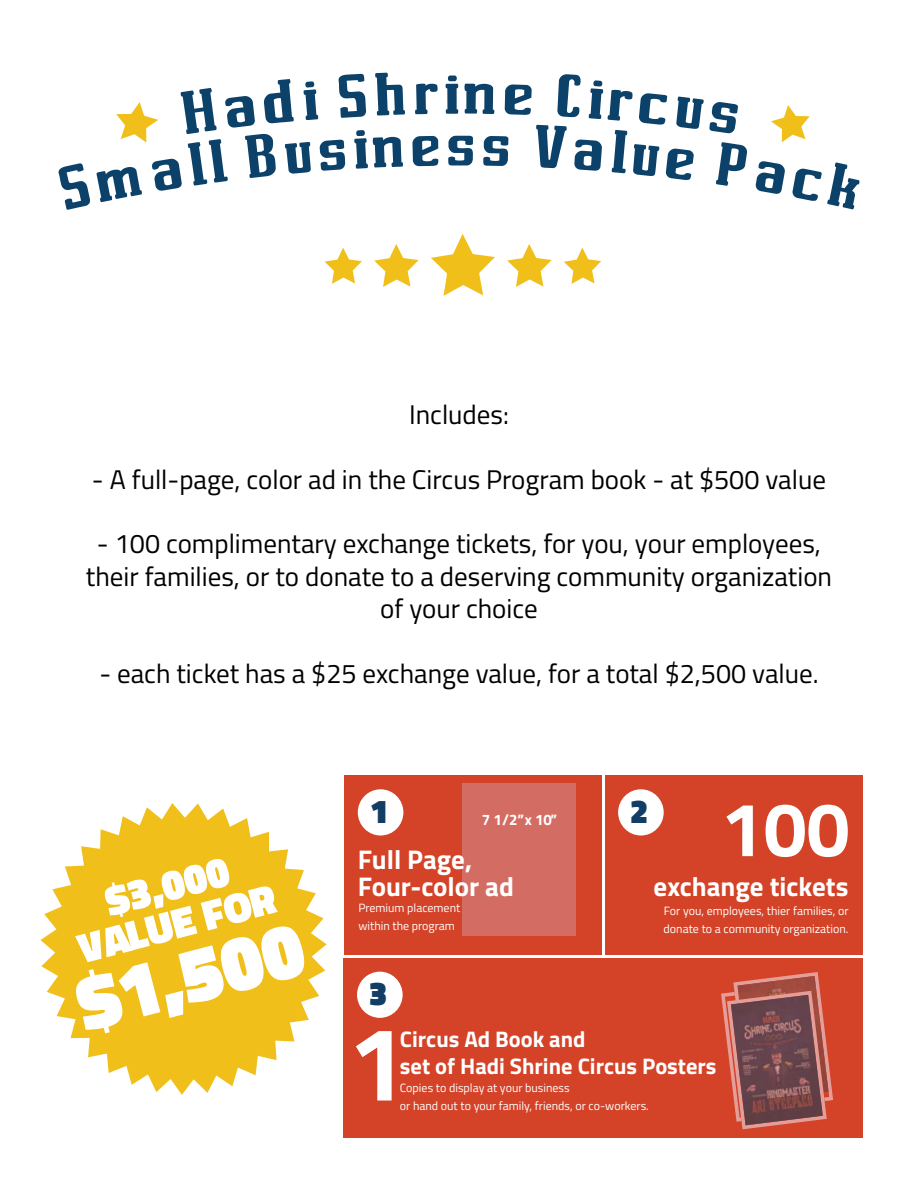
<style>
.page{position:relative;width:918px;height:1188px;background:#fff}
.page>*{position:absolute;margin:0;border:0;box-sizing:border-box;transform-origin:0 0}
.t1{font:900 78.15px "Cairo";color:#fff}
.t2{font:900 42.75px "Cairo";color:#fff}
.t3{font:900 42.6px "Cairo";color:#fff}
.t4{font:900 33.3px "Cairo";color:#123d65}
.t5{font:27px/32.4px "Cairo";color:#000;text-align:center}
.t6{font:700 27px/27px "Cairo";color:#fff}
.t7{font:700 22.5px/27px "Cairo";color:#fff}
.t8{font:700 15.15px "Cairo";color:#fff}
.t9{font:12px/18px "Cairo";color:#fff}
.s1{font-size:42.3px}
.s2{font-size:42.15px}
</style>
<div class="page">
<svg style="left:771px;top:105px;width:39px;height:37px"></svg>
<svg style="left:415px;top:84px;width:23px;height:30px"></svg>
<svg style="left:446px;top:76px;width:12px;height:38px"></svg>
<svg style="left:464px;top:84px;width:30px;height:30px"></svg>
<svg style="left:505px;top:84px;width:27px;height:31px"></svg>
<svg style="left:557px;top:74px;width:24px;height:43px"></svg>
<svg style="left:589px;top:80px;width:43px;height:41px"></svg>
<svg style="left:639px;top:93px;width:28px;height:32px"></svg>
<svg style="left:676px;top:97px;width:62px;height:36px"></svg>
<svg style="left:58px;top:163px;width:32px;height:47px"></svg>
<svg style="left:97px;top:73px;width:308px;height:129px"></svg>
<svg style="left:412px;top:136px;width:26px;height:30px"></svg>
<svg style="left:448px;top:136px;width:25px;height:30px"></svg>
<svg style="left:483px;top:136px;width:25px;height:30px"></svg>
<svg style="left:536px;top:125px;width:31px;height:43px"></svg>
<svg style="left:574px;top:140px;width:28px;height:31px"></svg>
<svg style="left:612px;top:130px;width:15px;height:43px"></svg>
<svg style="left:633px;top:144px;width:26px;height:32px"></svg>
<svg style="left:666px;top:149px;width:28px;height:31px"></svg>
<svg style="left:716px;top:142px;width:31px;height:44px"></svg>
<svg style="left:756px;top:161px;width:29px;height:33px"></svg>
<svg style="left:792px;top:162px;width:67px;height:47px"></svg>
<svg style="left:374px;top:244px;width:45px;height:43px"></svg>
<svg style="left:431px;top:234px;width:64px;height:62px"></svg>
<svg style="left:507px;top:244px;width:45px;height:43px"></svg>
<svg style="left:564px;top:248px;width:37px;height:36px"></svg>
<svg style="left:325px;top:248px;width:37px;height:36px"></svg>
<div style="left:343px;top:958px;width:519px;height:179px;background:#d44227"></div>
<div style="left:357px;top:972px;width:46px;height:46px;background:#fff;border-radius:50%"></div>
<svg style="left:356px;top:1031px;width:36px;height:70px"></svg>
<svg style="left:721px;top:972px;width:112px;height:157px"></svg>
<img style="left:731px;top:995px;width:92px;height:130px">
<div style="left:605px;top:776px;width:257px;height:179px;background:#d44227"></div>
<div style="left:618px;top:789px;width:46px;height:47px;background:#fff;border-radius:50%"></div>
<div style="left:344px;top:776px;width:258px;height:179px;background:#d44227"></div>
<div style="left:463px;top:783px;width:113px;height:153px;background:#d36d63"></div>
<div style="left:358px;top:789px;width:45px;height:47px;background:#fff;border-radius:50%"></div>
<svg style="left:40px;top:803px;width:287px;height:292px;fill:#f0bf1a"></svg>
<svg style="left:726px;top:805px;width:122px;height:52px"></svg>
<p class="t5" style="left:409px;top:398px;width:101px">Includes:</p>
<p class="t5" style="left:92px;top:463px;width:736px">- A full-page, color ad in the Circus Program book - at $500 value</p>
<p class="t5" style="left:86px;top:528px;width:748px">- 100 complimentary exchange tickets, for you, your employees, their families, or to donate to a deserving community organization of your choice</p>
<p class="t5" style="left:99px;top:657px;width:721px">- each ticket has a $25 exchange value, for a total $2,500 value.</p>
<h3 class="t3" style="left:97px;top:868px;width:128px;rotate:-15deg">$3,000</h3>
<h2 class="t2" style="left:70px;top:915px;width:205px;rotate:-15deg"><span class="s1">VA</span>LUE FO<span class="s2">R</span></h2>
<h1 class="t1" style="left:62px;top:944px;width:234px;rotate:-15deg">$1,500</h1>
<p class="t4" style="left:370px;top:784px;width:20px">1</p>
<p class="t8" style="left:482px;top:807px;width:77px">7 1/2”x 10”</p>
<p class="t4" style="left:630px;top:784px;width:20px">2</p>
<p class="t6" style="left:358px;top:846px;width:158px">Full Page,<br>Four-color ad</p>
<p class="t9" style="left:358px;top:899px;width:103px">Premium placement within the program</p>
<p class="t9" style="left:664px;top:902px;width:186px">For you, employees, thier families, or donate to a community organization.</p>
<p class="t6" style="left:654px;top:873px;width:196px">exchange tickets</p>
<p class="t4" style="left:369px;top:966px;width:20px">3</p>
<p class="t7" style="left:400px;top:1026px;width:318px">Circus Ad Book and<br>set of Hadi Shrine Circus Posters</p>
<p class="t9" style="left:400px;top:1079px;width:250px">Copies to display at your business<br>or hand out to your family, friends, or co-workers.</p>
</div>
